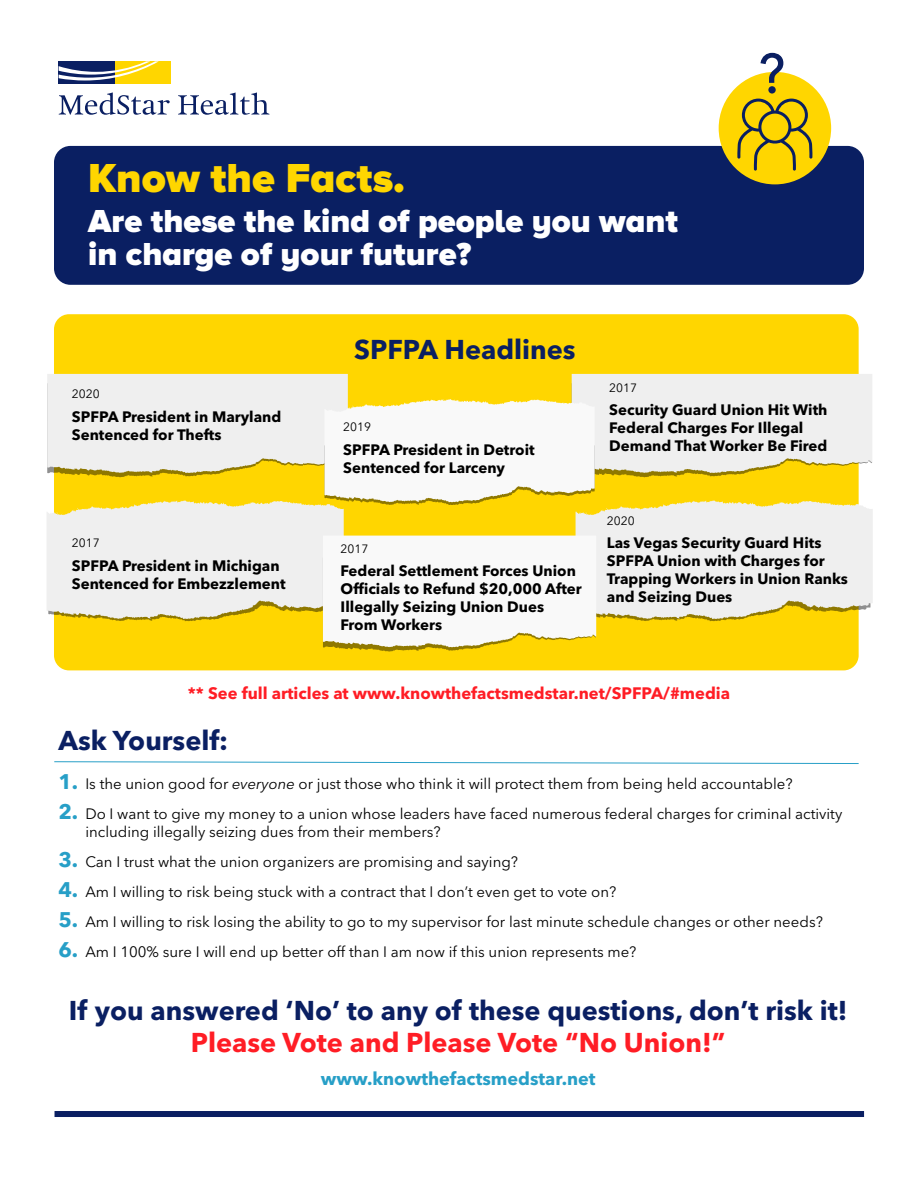
<style>
.page{position:relative;width:918px;height:1188px;background:#fff}
.page>*{position:absolute;margin:0;border:0;box-sizing:border-box;transform-origin:0 0}
.t1{font:900 42px "Proxima Nova A";color:#ffd600}
.t2{font:900 33px/33px "Proxima Nova A";color:#fff}
.t3{font:700 27px "Avenir Next LT Pro";color:#0a1f62}
.t4{font:700 27px "Avenir Next LT Pro";color:#ff1d25}
.t5{font:700 18px "Avenir Next LT Pro";color:#279fc7}
.t6{font:700 16.5px "Avenir Next LT Pro";color:#ff1d25}
.t7{font:15px/18px "Avenir Next LT Pro";color:#000}
.t8{font:700 15px/18px "Avenir Next LT Pro";color:#000}
.t9{font:12px "Avenir Next LT Pro";color:#000}
.s1{font-weight:700;font-size:21px;color:#279fc7}
.s2{font-style:italic}
</style>
<div class="page">
<div style="left:54px;top:314px;width:805px;height:356px;background:#ffd600;border-radius:15px"></div>
<div style="left:54px;top:146px;width:810px;height:139px;background:#0a1f62;border-radius:16px"></div>
<svg style="left:59px;top:92px;width:111px;height:23px"></svg>
<svg style="left:178px;top:92px;width:91px;height:23px"></svg>
<svg style="left:58px;top:61px;width:1px;height:23px"></svg>
<div style="left:115px;top:61px;width:56px;height:23px;background:#ffd600"></div>
<div style="left:59px;top:61px;width:56px;height:23px;background:#0a1f62"></div>
<svg style="left:59px;top:61px;width:100px;height:20px"></svg>
<div style="left:55px;top:1111px;width:809px;height:6px;background:#0a1f62"></div>
<svg style="left:54px;top:761px;width:805px;height:3px"></svg>
<div style="left:719px;top:72px;width:112px;height:112px;background:#ffd600;border-radius:50%"></div>
<svg style="left:47px;top:374px;width:826px;height:278px"></svg>
<svg style="left:737px;top:52px;width:75px;height:119px"></svg>
<h1 class="t1" style="left:88px;top:154px;width:319px">Know the Facts.</h1>
<h2 class="t2" style="left:88px;top:203px;width:591px">Are these the kind of people you want in charge of your future?</h2>
<p class="t9" style="left:72px;top:387px;width:29px">2020</p>
<p class="t8" style="left:72px;top:407px;width:211px">SPFPA President in Maryland<br>Sentenced for Thefts</p>
<p class="t9" style="left:72px;top:536px;width:29px">2017</p>
<p class="t8" style="left:72px;top:556px;width:215px">SPFPA President in Michigan<br>Sentenced for Embezzlement</p>
<h3 class="t3" style="left:354px;top:333px;width:223px">SPFPA Headlines</h3>
<p class="t9" style="left:343px;top:420px;width:29px">2019</p>
<p class="t8" style="left:343px;top:440px;width:193px">SPFPA President in Detroit<br>Sentenced for Larceny</p>
<p class="t9" style="left:341px;top:541px;width:29px">2017</p>
<p class="t8" style="left:341px;top:562px;width:243px">Federal Settlement Forces Union<br>Officials to Refund $20,000 After<br>Illegally Seizing Union Dues<br>From Workers</p>
<p class="t9" style="left:609px;top:380px;width:29px">2017</p>
<p class="t8" style="left:609px;top:401px;width:220px">Security Guard Union Hit With<br>Federal Charges For Illegal<br>Demand That Worker Be Fired</p>
<p class="t9" style="left:607px;top:514px;width:29px">2020</p>
<p class="t8" style="left:607px;top:534px;width:243px">Las Vegas Security Guard Hits<br>SPFPA Union with Charges for<br>Trapping Workers in Union Ranks and Seizing Dues</p>
<p class="t6" style="left:188px;top:683px;width:544px">** See full articles at www.knowthefactsmedstar.net/SPFPA/#media</p>
<h3 class="t3" style="left:58px;top:724px;width:171px">Ask Yourself:</h3>
<p class="t7" style="left:58px;top:774px;width:736px"><span class="s1">1.</span> Is the union good for <span class="s2">everyone</span> or just those who think it will protect them from being held accountable?</p>
<p class="t7" style="left:85px;top:804px;width:758px;text-indent:-27px"><span class="s1">2.</span> Do I want to give my money to a union whose leaders have faced numerous federal charges for criminal activity including illegally seizing dues from their members?</p>
<p class="t7" style="left:58px;top:852px;width:461px"><span class="s1">3.</span> Can I trust what the union organizers are promising and saying?</p>
<p class="t7" style="left:58px;top:882px;width:560px"><span class="s1">4.</span> Am I willing to risk being stuck with a contract that I don’t even get to vote on?</p>
<p class="t7" style="left:58px;top:912px;width:766px"><span class="s1">5.</span> Am I willing to risk losing the ability to go to my supervisor for last minute schedule changes or other needs?</p>
<p class="t7" style="left:58px;top:942px;width:580px"><span class="s1">6.</span> Am I 100% sure I will end up better off than I am now if this union represents me?</p>
<h3 class="t3" style="left:69px;top:994px;width:780px">If you answered ‘No’ to any of these questions, don’t risk it!</h3>
<h3 class="t4" style="left:191px;top:1026px;width:536px">Please Vote and Please Vote “No Union!”</h3>
<p class="t5" style="left:321px;top:1067px;width:276px">www.knowthefactsmedstar.net</p>
</div>
